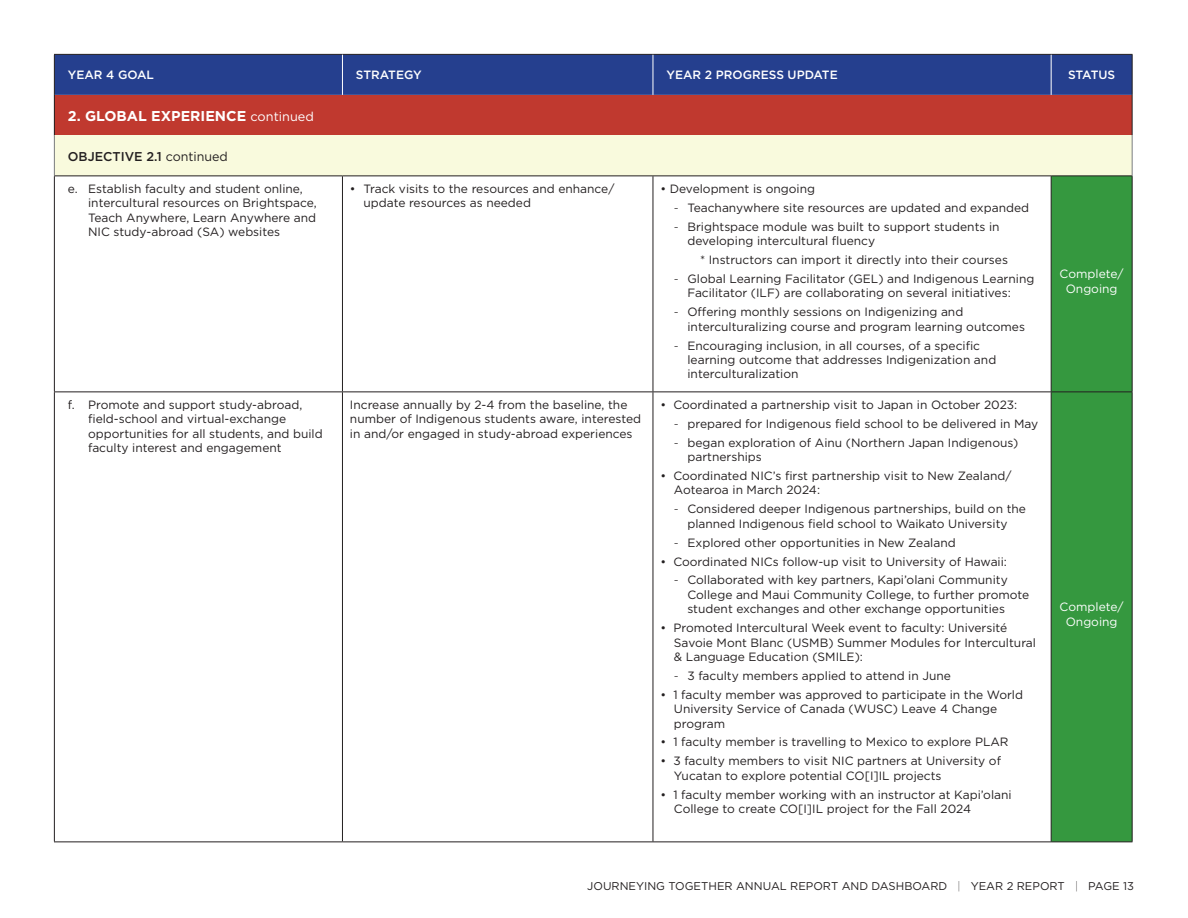
<style>
.page{position:relative;width:1188px;height:918px;background:#fff}
.page>*{position:absolute;margin:0;border:0;box-sizing:border-box;transform-origin:0 0}
.t1{font:700 14.25px "Gotham";color:#fff}
.t2{font:500 12.75px "Gotham";color:#231f20}
.No_indent{font:12px/14.4px "Gotham";color:#231f20}
.Bullet_indent{font:12px/14.4px "Gotham";color:#231f20}
.t3{font:500 12px "Gotham";color:#fff}
.t4{font:12px/14.4px "Gotham";color:#fff;text-align:center}
.t5{font:11.25px "Gotham";color:#231f20}
.s1{font-weight:400;font-size:12.75px}
.s2{font-weight:400}
.s3{font-weight:300}
.s4{font-weight:200}
</style>
<div class="page">
<div style="left:55px;top:55px;width:1077px;height:40px;background:#253f8e"></div>
<div style="left:54px;top:95px;width:1078px;height:40px;background:#c0392f"></div>
<div style="left:54px;top:135px;width:1078px;height:41px;background:#f9fadd"></div>
<div style="left:1052px;top:177px;width:80px;height:664px;background:#35983f"></div>
<hr style="left:54px;top:176px;width:288px;height:1px;background:#231f20">
<hr style="left:54px;top:176px;width:1px;height:215px;background:#231f20">
<hr style="left:342px;top:176px;width:311px;height:1px;background:#231f20">
<hr style="left:342px;top:176px;width:1px;height:215px;background:#231f20">
<hr style="left:653px;top:176px;width:398px;height:1px;background:#231f20">
<hr style="left:653px;top:176px;width:1px;height:215px;background:#231f20">
<hr style="left:1051px;top:176px;width:82px;height:1px;background:#231f20">
<hr style="left:1051px;top:176px;width:1px;height:215px;background:#231f20">
<hr style="left:1132px;top:176px;width:1px;height:215px;background:#231f20">
<hr style="left:54px;top:391px;width:288px;height:1px;background:#231f20">
<hr style="left:54px;top:392px;width:1px;height:449px;background:#231f20">
<hr style="left:342px;top:391px;width:311px;height:1px;background:#231f20">
<hr style="left:342px;top:392px;width:1px;height:449px;background:#231f20">
<hr style="left:653px;top:391px;width:398px;height:1px;background:#231f20">
<hr style="left:653px;top:392px;width:1px;height:449px;background:#231f20">
<hr style="left:1051px;top:391px;width:82px;height:1px;background:#231f20">
<hr style="left:1051px;top:392px;width:1px;height:449px;background:#231f20">
<hr style="left:1132px;top:392px;width:1px;height:449px;background:#231f20">
<hr style="left:54px;top:841px;width:288px;height:1px;background:#231f20">
<hr style="left:342px;top:841px;width:311px;height:1px;background:#231f20">
<hr style="left:653px;top:841px;width:398px;height:1px;background:#231f20">
<hr style="left:1051px;top:841px;width:82px;height:1px;background:#231f20">
<hr style="left:54px;top:95px;width:1px;height:40px;background:#231f20">
<hr style="left:1132px;top:95px;width:1px;height:40px;background:#231f20">
<hr style="left:54px;top:135px;width:1px;height:41px;background:#7a7c7f">
<hr style="left:1132px;top:135px;width:1px;height:41px;background:#7a7c7f">
<hr style="left:54px;top:54px;width:288px;height:1px;background:#231f20">
<hr style="left:54px;top:55px;width:1px;height:40px;background:#231f20">
<hr style="left:342px;top:54px;width:311px;height:1px;background:#231f20">
<hr style="left:653px;top:54px;width:398px;height:1px;background:#231f20">
<hr style="left:1051px;top:54px;width:82px;height:1px;background:#231f20">
<hr style="left:1132px;top:55px;width:1px;height:40px;background:#231f20">
<hr style="left:342px;top:55px;width:1px;height:40px;background:#fff">
<hr style="left:653px;top:55px;width:1px;height:40px;background:#fff">
<hr style="left:1051px;top:55px;width:1px;height:40px;background:#fff">
<p class="t3" style="left:68px;top:67px;width:88px">YEAR 4 GOAL</p>
<p class="t3" style="left:356px;top:67px;width:67px">STRATEGY</p>
<p class="t3" style="left:666px;top:67px;width:173px">YEAR 2 PROGRESS UPDATE</p>
<p class="t3" style="left:1068px;top:67px;width:49px">STATUS</p>
<p class="t1" style="left:68px;top:106px;width:248px">2. GLOBAL EXPERIENCE <span class="s1">continued</span></p>
<p class="t2" style="left:68px;top:148px;width:161px">OBJECTIVE 2.1 <span class="s2">continued</span></p>
<p class="No_indent" style="left:88px;top:181px;width:230px;text-indent:-20px">e. Establish faculty and student online, intercultural resources on Brightspace, Teach Anywhere, Learn Anywhere and NIC study-abroad (SA) websites</p>
<p class="Bullet_indent" style="left:363px;top:181px;width:252px;text-indent:-14px">• Track visits to the resources and enhance/ update resources as needed</p>
<p class="Bullet_indent" style="left:660px;top:181px;width:156px">• Development is ongoing</p>
<p class="No_indent" style="left:674px;top:200px;width:357px"><span class="s3">-</span> Teachanywhere site resources are updated and expanded</p>
<p class="No_indent" style="left:687px;top:219px;width:314px;text-indent:-14px"><span class="s3">-</span> Brightspace module was built to support students in developing intercultural fluency</p>
<p class="Bullet_indent" style="left:700px;top:252px;width:309px">* Instructors can import it directly into their courses</p>
<p class="No_indent" style="left:687px;top:271px;width:348px;text-indent:-14px"><span class="s3">-</span> Global Learning Facilitator (GEL) and Indigenous Learning<br>Facilitator (ILF) are collaborating on several initiatives:</p>
<p class="No_indent" style="left:687px;top:305px;width:339px;text-indent:-14px"><span class="s3">-</span> Offering monthly sessions on Indigenizing and interculturalizing course and program learning outcomes</p>
<p class="No_indent" style="left:687px;top:338px;width:310px;text-indent:-14px"><span class="s3">-</span> Encouraging inclusion, in all courses, of a specific learning outcome that addresses Indigenization and interculturalization</p>
<p class="t4" style="left:1060px;top:267px;width:65px">Complete/<br>Ongoing</p>
<p class="No_indent" style="left:88px;top:397px;width:236px;text-indent:-20px">f. Promote and support study-abroad, field-school and virtual-exchange opportunities for all students, and build faculty interest and engagement</p>
<p class="No_indent" style="left:350px;top:397px;width:293px">Increase annually by 2-4 from the baseline, the number of Indigenous students aware, interested in and/or engaged in study-abroad experiences</p>
<p class="Bullet_indent" style="left:660px;top:397px;width:358px">• Coordinated a partnership visit to Japan in October 2023:</p>
<p class="No_indent" style="left:674px;top:416px;width:366px"><span class="s3">-</span> prepared for Indigenous field school to be delivered in May</p>
<p class="No_indent" style="left:687px;top:435px;width:333px;text-indent:-14px"><span class="s3">-</span> began exploration of Ainu (Northern Japan Indigenous) partnerships</p>
<p class="Bullet_indent" style="left:674px;top:468px;width:339px;text-indent:-14px">• Coordinated NIC’s first partnership visit to New Zealand/<br>Aotearoa in March 2024:</p>
<p class="No_indent" style="left:674px;top:502px;width:354px;text-align:center"><span class="s3">-</span> Considered deeper Indigenous partnerships, build on the planned Indigenous field school to Waikato University</p>
<p class="No_indent" style="left:674px;top:535px;width:283px"><span class="s3">-</span> Explored other opportunities in New Zealand</p>
<p class="Bullet_indent" style="left:660px;top:554px;width:348px">• Coordinated NICs follow-up visit to University of Hawaii:</p>
<p class="No_indent" style="left:687px;top:573px;width:343px;text-indent:-14px"><span class="s3">-</span> Collaborated with key partners, Kapi’olani Community<br>College and Maui Community College, to further promote student exchanges and other exchange opportunities</p>
<p class="Bullet_indent" style="left:674px;top:620px;width:364px;text-indent:-14px">• Promoted Intercultural Week event to faculty: Université<br>Savoie Mont Blanc (USMB) Summer Modules for Intercultural &amp; Language Education (SMILE):</p>
<p class="No_indent" style="left:674px;top:668px;width:279px"><span class="s3">-</span> 3 faculty members applied to attend in June</p>
<p class="Bullet_indent" style="left:674px;top:687px;width:351px;text-indent:-14px">• 1 faculty member was approved to participate in the World<br>University Service of Canada (WUSC) Leave 4 Change program</p>
<p class="Bullet_indent" style="left:660px;top:735px;width:350px">• 1 faculty member is travelling to Mexico to explore PLAR</p>
<p class="Bullet_indent" style="left:674px;top:754px;width:329px;text-indent:-14px">• 3 faculty members to visit NIC partners at University of<br>Yucatan to explore potential CO[I]IL projects</p>
<p class="Bullet_indent" style="left:674px;top:787px;width:339px;text-indent:-14px">• 1 faculty member working with an instructor at Kapi’olani<br>College to create CO[I]IL project for the Fall 2024</p>
<p class="t4" style="left:1060px;top:600px;width:65px">Complete/<br>Ongoing</p>
<p class="t5" style="left:587px;top:879px;width:548px">JOURNEYING TOGETHER ANNUAL REPORT AND DASHBOARD <span class="s4">|</span> YEAR 2 REPORT <span class="s4">|</span> PAGE 13</p>
</div>
